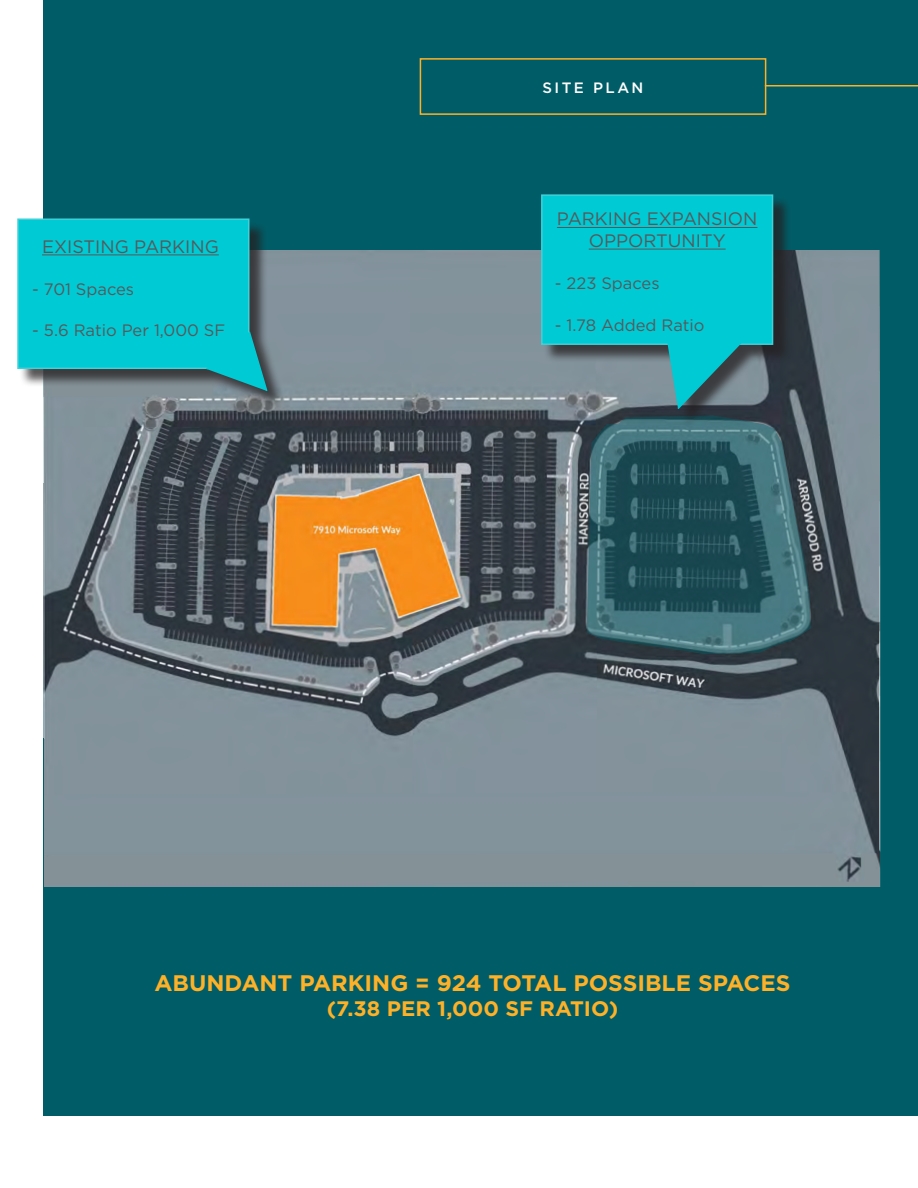
<style>
.page{position:relative;width:918px;height:1188px;background:#fff}
.page>*{position:absolute;margin:0;border:0;box-sizing:border-box;transform-origin:0 0}
.t1{font:700 22.5px "Gotham HTF";color:#feb127}
.t2{font:700 21px "Gotham HTF";color:#feb127}
.t3{font:18px "Gotham HTF";color:#57585a}
.t4{font:16.5px "Gotham HTF";color:#57585a}
.t5{font:500 15px "Gotham HTF";letter-spacing:.16em;color:#fff}
</style>
<div class="page">
<div style="left:43px;top:0;width:875px;height:1115px;background:#005d67"></div>
<img style="left:43px;top:250px;width:836px;height:632px">
<svg style="left:585px;top:414px;width:227px;height:242px;background:#335d66"></svg>
<div style="left:543px;top:197px;width:249px;height:230px;background:#231f20;opacity:.75"></div>
<svg style="left:540px;top:194px;width:234px;height:217px;background:#1eb3bd"></svg>
<hr style="left:557px;top:227px;width:200px;height:1px;background:#57585a">
<hr style="left:589px;top:249px;width:137px;height:1px;background:#57585a">
<div style="left:20px;top:221px;width:265px;height:188px;background:#231f20;opacity:.75"></div>
<svg style="left:17px;top:218px;width:252px;height:175px;background:#14b8c1"></svg>
<hr style="left:42px;top:255px;width:177px;height:1px;background:#57585a">
<div style="left:420px;top:58px;width:346px;height:57px;border:2px solid #feb127"></div>
<hr style="left:765px;top:85px;width:153px;height:2px;background:#feb127">
<p class="t3" style="left:42px;top:236px;width:178px">EXISTING PARKING</p>
<p class="t4" style="left:32px;top:280px;width:103px">- 701 Spaces</p>
<p class="t4" style="left:32px;top:322px;width:195px">- 5.6 Ratio Per 1,000 SF</p>
<p class="t5" style="left:543px;top:79px;width:102px">SITE PLAN</p>
<p class="t3" style="left:557px;top:209px;width:202px">PARKING EXPANSION</p>
<p class="t3" style="left:589px;top:230px;width:138px">OPPORTUNITY</p>
<p class="t4" style="left:555px;top:274px;width:106px">- 223 Spaces</p>
<p class="t4" style="left:555px;top:316px;width:151px">- 1.78 Added Ratio</p>
<p class="t1" style="left:154px;top:970px;width:638px">ABUNDANT PARKING = 924 TOTAL POSSIBLE SPACES</p>
<p class="t2" style="left:327px;top:997px;width:293px">(7.38 PER 1,000 SF RATIO)</p>
</div>
